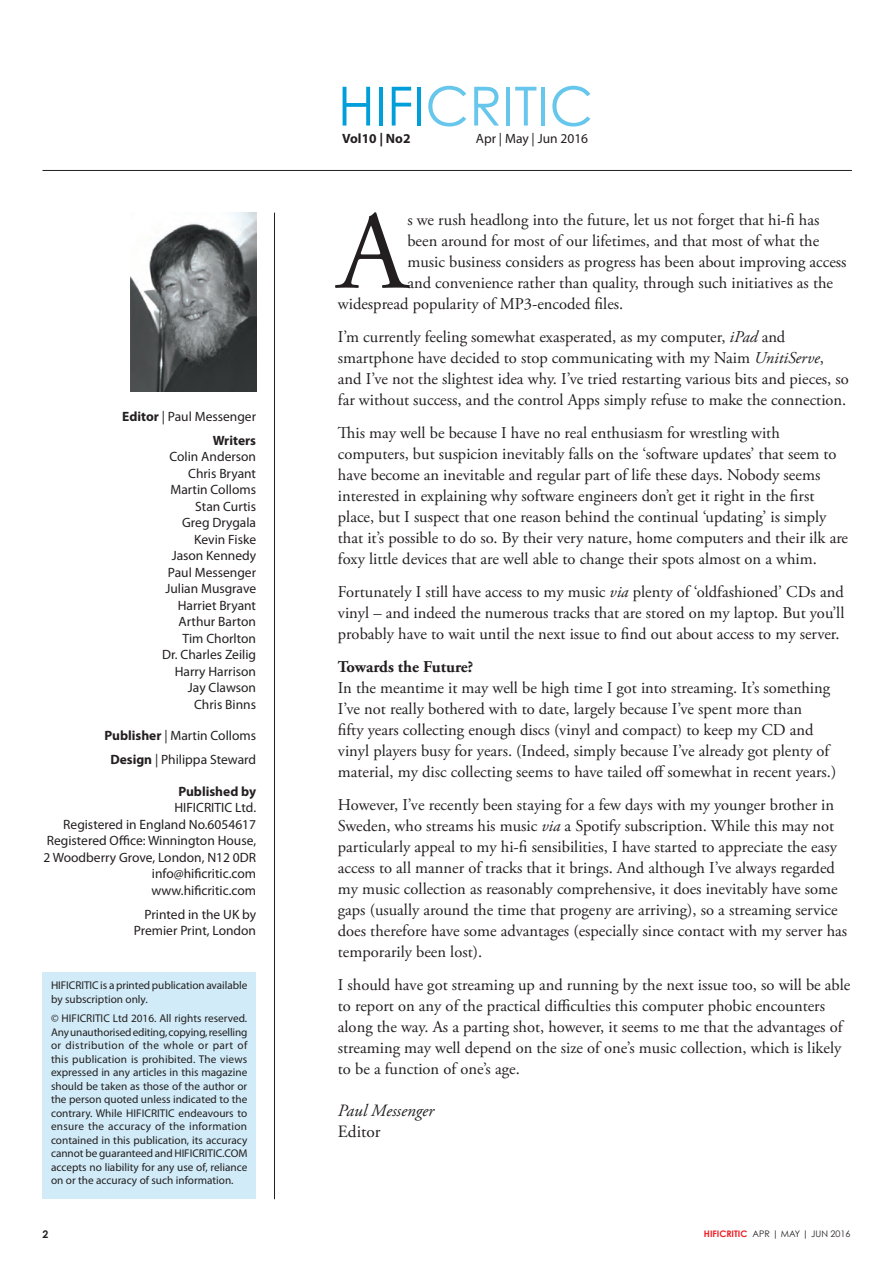
<style>
.page{position:relative;width:893px;height:1263px;background:#fff}
.page>*{position:absolute;margin:0;border:0;box-sizing:border-box;transform-origin:0 0}
.t1{font:111.45px "Adobe Garamond Pro";color:#231f20}
.t2{font:54px "Century Gothic";color:#66c6eb}
.t3{font:italic 17.25px/21px "Adobe Garamond Pro";color:#231f20}
.t4{font:16.5px/21px "Adobe Garamond Pro";color:#231f20}
.t5{font:13.5px/16.5px "Myriad Pro";color:#231f20;text-align:right}
.t6{font:700 13.5px "Myriad Pro";color:#231f20}
.t7{font:11.25px/13.5px "Myriad Pro";color:#231f20}
.t8{font:700 10.5px "Century Gothic";color:#231f20}
.t9{font:9px "Century Gothic";color:#231f20}
.s1{font-weight:700}
.s2{color:#009fda}
.s3{font-style:italic}
.s4{font-style:normal}
.s5{font-weight:700;color:#ee1d23}
</style>
<div class="page">
<div style="left:43px;top:972px;width:213px;height:227px;background:#d1ecf8"></div>
<hr style="left:43px;top:170px;width:809px;height:1px;background:#231f20">
<hr style="left:274px;top:213px;width:1px;height:986px;background:#231f20">
<img style="left:131px;top:213px;width:125px;height:178px">
<p class="t5" style="left:122px;top:404px;width:135px;line-height:24px"><span class="s1">Editor</span> | Paul Messenger<br><span class="s1">Writers</span></p>
<p class="t5" style="left:162px;top:448px;width:95px">Colin Anderson<br>Chris Bryant<br>Martin Colloms<br>Stan Curtis<br>Greg Drygala<br>Kevin Fiske<br>Jason Kennedy<br>Paul Messenger<br>Julian Musgrave<br>Harriet Bryant<br>Arthur Barton<br>Tim Chorlton<br>Dr. Charles Zeilig<br>Harry Harrison<br>Jay Clawson<br>Chris Binns</p>
<p class="t5" style="left:104px;top:724px;width:153px;line-height:24px;text-align:center"><span class="s1">Publisher</span> | Martin Colloms<br><span class="s1">Design</span> | Philippa Steward</p>
<p class="t5" style="left:44px;top:783px;width:214px"><span class="s1">Published by<br></span>HIFICRITIC Ltd.<br>Registered in England No.6054617<br>Registered Office: Winnington House,<br>2 Woodberry Grove, London, N12 0DR info@hificritic.com<br>www.hificritic.com</p>
<p class="t5" style="left:134px;top:906px;width:124px">Printed in the UK by<br>Premier Print, London</p>
<p class="t7" style="left:51px;top:979px;width:198px">HIFICRITIC is a printed publication available by subscription only.</p>
<p class="t7" style="left:51px;top:1012px;width:198px;text-align:justify">© HIFICRITIC Ltd 2016. All rights reserved.<br>Any unauthorised editing, copying, reselling or distribution of the whole or part of this publication is prohibited. The views expressed in any articles in this magazine should be taken as those of the author or the person quoted unless indicated to the contrary. While HIFICRITIC endeavours to ensure the accuracy of the information contained in this publication, its accuracy cannot be guaranteed and HIFICRITIC.COM accepts no liability for any use of, reliance on or the accuracy of such information.</p>
<p class="t2" style="left:338px;top:73px;width:257px"><span class="s2">HIFI</span>CRITIC</p>
<p class="t6" style="left:342px;top:131px;width:70px">Vol10 | No2</p>
<p class="t5" style="left:476px;top:131px;width:114px">Apr | May | Jun 2016</p>
<p class="t1" style="left:338px;top:185px;width:71px">A</p>
<p class="t4" style="left:407px;top:209px;width:414px">s we rush headlong into the future, let us not forget that hi-fi has</p>
<p class="t4" style="left:407px;top:230px;width:413px">been around for most of our lifetimes, and that most of what the</p>
<p class="t4" style="left:407px;top:251px;width:441px">music business considers as progress has been about improving access</p>
<p class="t4" style="left:407px;top:272px;width:427px">and convenience rather than quality, through such initiatives as the</p>
<p class="t4" style="left:338px;top:293px;width:287px">widespread popularity of MP3-encoded files.</p>
<p class="t4" style="left:338px;top:326px;width:512px">I’m currently feeling somewhat exasperated, as my computer, <span class="s3">iPad</span> and smartphone have decided to stop communicating with my Naim <span class="s3">UnitiServe</span>, and I’ve not the slightest idea why. I’ve tried restarting various bits and pieces, so far without success, and the control Apps simply refuse to make the connection.</p>
<p class="t4" style="left:338px;top:422px;width:512px">This may well be because I have no real enthusiasm for wrestling with computers, but suspicion inevitably falls on the ‘software updates’ that seem to have become an inevitable and regular part of life these days. Nobody seems interested in explaining why software engineers don’t get it right in the first place, but I suspect that one reason behind the continual ‘updating’ is simply that it’s possible to do so. By their very nature, home computers and their ilk are foxy little devices that are well able to change their spots almost on a whim.</p>
<p class="t4" style="left:338px;top:581px;width:508px;text-align:justify">Fortunately I still have access to my music <span class="s3">via</span> plenty of ‘oldfashioned’ CDs and vinyl – and indeed the numerous tracks that are stored on my laptop. But you’ll probably have to wait until the next issue to find out about access to my server.</p>
<p class="t4" style="left:338px;top:656px;width:500px"><span class="s1">Towards the Future?<br></span>In the meantime it may well be high time I got into streaming. It’s something I’ve not really bothered with to date, largely because I’ve spent more than<br>fifty years collecting enough discs (vinyl and compact) to keep my CD and vinyl players busy for years. (Indeed, simply because I’ve already got plenty of material, my disc collecting seems to have tailed off somewhat in recent years.)</p>
<p class="t4" style="left:338px;top:794px;width:511px">However, I’ve recently been staying for a few days with my younger brother in Sweden, who streams his music <span class="s3">via</span> a Spotify subscription. While this may not particularly appeal to my hi-fi sensibilities, I have started to appreciate the easy access to all manner of tracks that it brings. And although I’ve always regarded my music collection as reasonably comprehensive, it does inevitably have some gaps (usually around the time that progeny are arriving), so a streaming service does therefore have some advantages (especially since contact with my server has temporarily been lost).</p>
<p class="t4" style="left:338px;top:974px;width:514px">I should have got streaming up and running by the next issue too, so will be able to report on any of the practical difficulties this computer phobic encounters along the way. As a parting shot, however, it seems to me that the advantages of streaming may well depend on the size of one’s music collection, which is likely to be a function of one’s age.</p>
<p class="t3" style="left:338px;top:1100px;width:98px">Paul Messenger<br><span class="s4">Editor</span></p>
<p class="t8" style="left:43px;top:1228px;width:7px">2</p>
<p class="t9" style="left:704px;top:1228px;width:148px"><span class="s5">HIFICRITIC</span> APR | MAY | JUN 2016</p>
</div>
